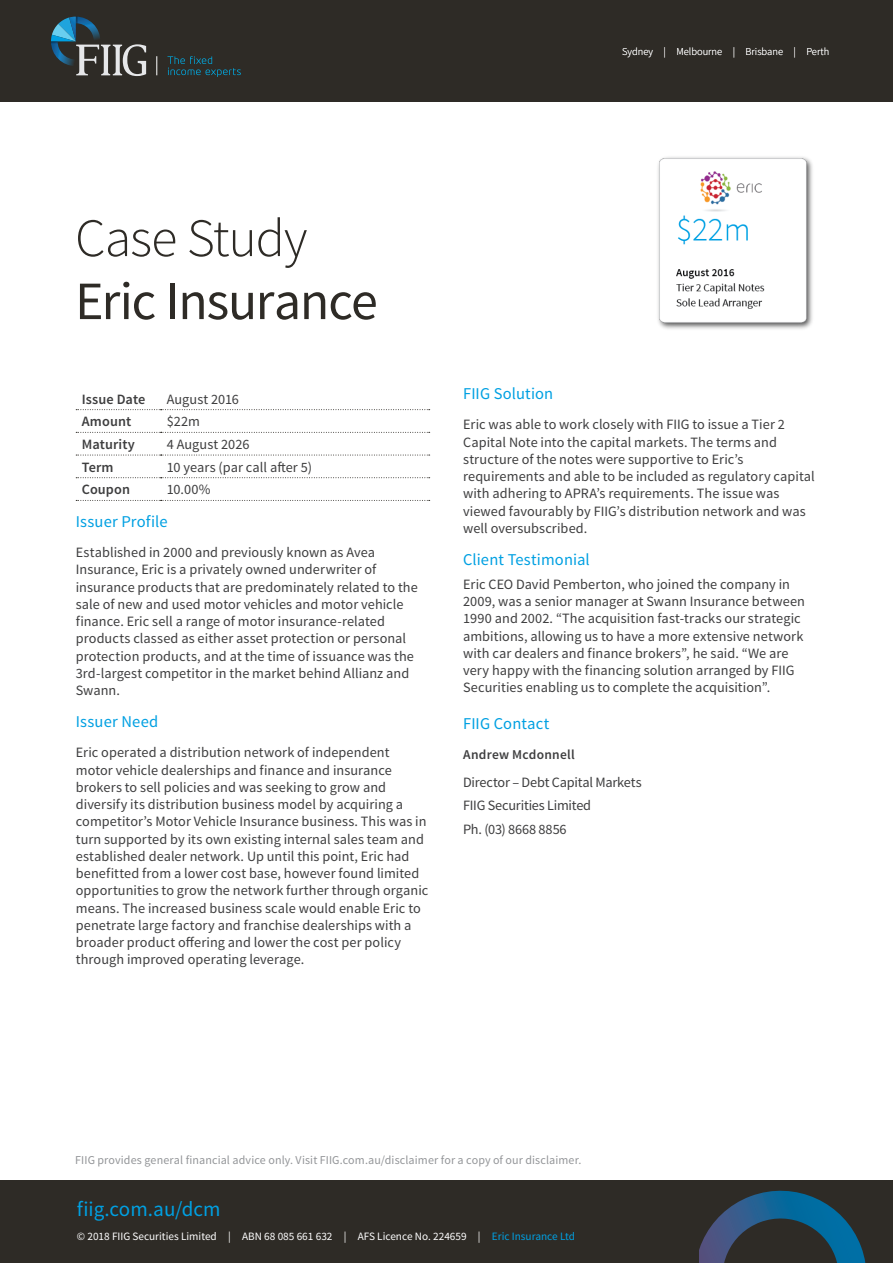
<style>
.page{position:relative;width:893px;height:1263px;background:#fff}
.page>*{position:absolute;margin:0;border:0;box-sizing:border-box;transform-origin:0 0}
.FIIG_-_Headline_Ligh{font:54px/63px "Source Sans Pro";letter-spacing:-.025em;color:#2e2b26}
.Body{font:21px "Source Sans Pro";color:#00a0e2}
.FIIG___Body_Text{font:16.5px "Source Sans Pro";letter-spacing:.01em;color:#00a0e2}
.FIIG_-_Heading_3{font:16.5px "Source Sans Pro";letter-spacing:.01em;color:#00a0e2}
.FIIG___Body_Text-2{font:14.25px/17.2px "Source Sans Pro";letter-spacing:.005em;color:#3e3e3f}
.FIIG___Body_Text-3{font:14.25px "Source Sans Pro";letter-spacing:-.015em;color:#3e3e3f}
.FIIG___Body_Text-4{font:600 14.25px "Source Sans Pro";letter-spacing:.01em;color:#3e3e3f}
.FIIG_-_Heading_4{font:600 13.5px "Source Sans Pro";letter-spacing:.02em;color:#3e3e3f}
.FIIG___Body_Text-5{font:12px "Source Sans Pro";letter-spacing:.01em;color:#939598}
.t1{font:11.25px "Source Sans Pro";color:#fff}
.t2{font:300 10.5px "Source Sans Pro";color:#fff}
.s1{font-weight:300}
.s2{color:#00a0e2}
</style>
<div class="page">
<svg style="left:76px;top:409px;width:354px;height:1px"></svg>
<svg style="left:76px;top:432px;width:354px;height:1px"></svg>
<svg style="left:76px;top:455px;width:354px;height:1px"></svg>
<svg style="left:76px;top:477px;width:354px;height:1px"></svg>
<svg style="left:76px;top:500px;width:354px;height:1px"></svg>
<div style="left:0;top:1180px;width:893px;height:83px;background:#2e2b26"></div>
<svg style="left:699px;top:1190px;width:167px;height:73px"></svg>
<div style="left:0;top:0;width:893px;height:101px;background:#2e2b26"></div>
<svg style="left:157px;top:56px;width:1px;height:19px"></svg>
<svg style="left:51px;top:17px;width:95px;height:59px"></svg>
<svg style="left:167px;top:56px;width:74px;height:21px"></svg>
<img style="left:658px;top:157px;width:155px;height:172px">
<p class="t2" style="left:622px;top:45px;width:45px">Sydney |</p>
<p class="t2" style="left:676px;top:45px;width:47px">Melbourne</p>
<p class="t2" style="left:733px;top:45px;width:4px">|</p>
<p class="t2" style="left:746px;top:45px;width:39px">Brisbane</p>
<p class="t2" style="left:794px;top:45px;width:37px">| Perth</p>
<p class="FIIG_-_Headline_Ligh" style="left:75px;top:208px;width:304px"><span class="s1">Case Study<br></span>Eric Insurance</p>
<p class="FIIG___Body_Text-4" style="left:82px;top:390px;width:65px">Issue Date</p>
<p class="FIIG___Body_Text-2" style="left:167px;top:391px;width:74px">August 2016</p>
<p class="FIIG___Body_Text-4" style="left:82px;top:413px;width:51px">Amount</p>
<p class="FIIG___Body_Text-2" style="left:167px;top:413px;width:35px">$22m</p>
<p class="FIIG___Body_Text-4" style="left:82px;top:435px;width:55px">Maturity</p>
<p class="FIIG___Body_Text-2" style="left:167px;top:436px;width:84px">4 August 2026</p>
<p class="FIIG___Body_Text-4" style="left:82px;top:458px;width:33px">Term</p>
<p class="FIIG___Body_Text-2" style="left:167px;top:459px;width:147px">10 years (par call after 5)</p>
<p class="FIIG___Body_Text-4" style="left:82px;top:481px;width:50px">Coupon</p>
<p class="FIIG___Body_Text-2" style="left:167px;top:481px;width:45px">10.00%</p>
<p class="FIIG_-_Heading_3" style="left:76px;top:511px;width:93px">Issuer Profile</p>
<p class="FIIG___Body_Text-2" style="left:76px;top:544px;width:344px">Established in 2000 and previously known as Avea Insurance, Eric is a privately owned underwriter of insurance products that are predominately related to the sale of new and used motor vehicles and motor vehicle finance. Eric sell a range of motor insurance-related products classed as either asset protection or personal protection products, and at the time of issuance was the 3rd-largest competitor in the market behind Allianz and Swann.</p>
<p class="FIIG___Body_Text" style="left:76px;top:712px;width:84px">Issuer Need</p>
<p class="FIIG___Body_Text-2" style="left:76px;top:744px;width:354px">Eric operated a distribution network of independent motor vehicle dealerships and finance and insurance brokers to sell policies and was seeking to grow and diversify its distribution business model by acquiring a competitor’s Motor Vehicle Insurance business. This was in turn supported by its own existing internal sales team and established dealer network. Up until this point, Eric had benefitted from a lower cost base, however found limited opportunities to grow the network further through organic means. The increased business scale would enable Eric to penetrate large factory and franchise dealerships with a broader product offering and lower the cost per policy through improved operating leverage.</p>
<p class="FIIG___Body_Text" style="left:463px;top:384px;width:92px">FIIG Solution</p>
<p class="FIIG___Body_Text-2" style="left:463px;top:416px;width:353px">Eric was able to work closely with FIIG to issue a Tier 2<br>Capital Note into the capital markets. The terms and structure of the notes were supportive to Eric’s requirements and able to be included as regulatory capital with adhering to APRA’s requirements. The issue was viewed favourably by FIIG’s distribution network and was well oversubscribed.</p>
<p class="FIIG___Body_Text" style="left:463px;top:549px;width:128px">Client Testimonial</p>
<p class="FIIG___Body_Text-2" style="left:463px;top:576px;width:343px">Eric CEO David Pemberton, who joined the company in 2009, was a senior manager at Swann Insurance between 1990 and 2002. “The acquisition fast-tracks our strategic ambitions, allowing us to have a more extensive network with car dealers and finance brokers”, he said. “We are very happy with the financing solution arranged by FIIG Securities enabling us to complete the acquisition”.</p>
<p class="FIIG_-_Heading_3" style="left:463px;top:714px;width:88px">FIIG Contact</p>
<p class="FIIG_-_Heading_4" style="left:463px;top:746px;width:113px">Andrew Mcdonnell</p>
<p class="FIIG___Body_Text-3" style="left:463px;top:773px;width:180px">Director – Debt Capital Markets</p>
<p class="FIIG___Body_Text-3" style="left:463px;top:797px;width:130px">FIIG Securities Limited</p>
<p class="FIIG___Body_Text-2" style="left:463px;top:821px;width:105px">Ph. (03) 8668 8856</p>
<p class="FIIG___Body_Text-5" style="left:75px;top:1152px;width:508px">FIIG provides general financial advice only. Visit FIIG.com.au/disclaimer for a copy of our disclaimer.</p>
<p class="Body" style="left:77px;top:1196px;width:145px">fiig.com.au/dcm</p>
<p class="t1" style="left:77px;top:1230px;width:500px">© 2018 FIIG Securities Limited | ABN 68 085 661 632 | AFS Licence No. 224659 | <span class="s2">Eric Insurance Ltd</span></p>
</div>
